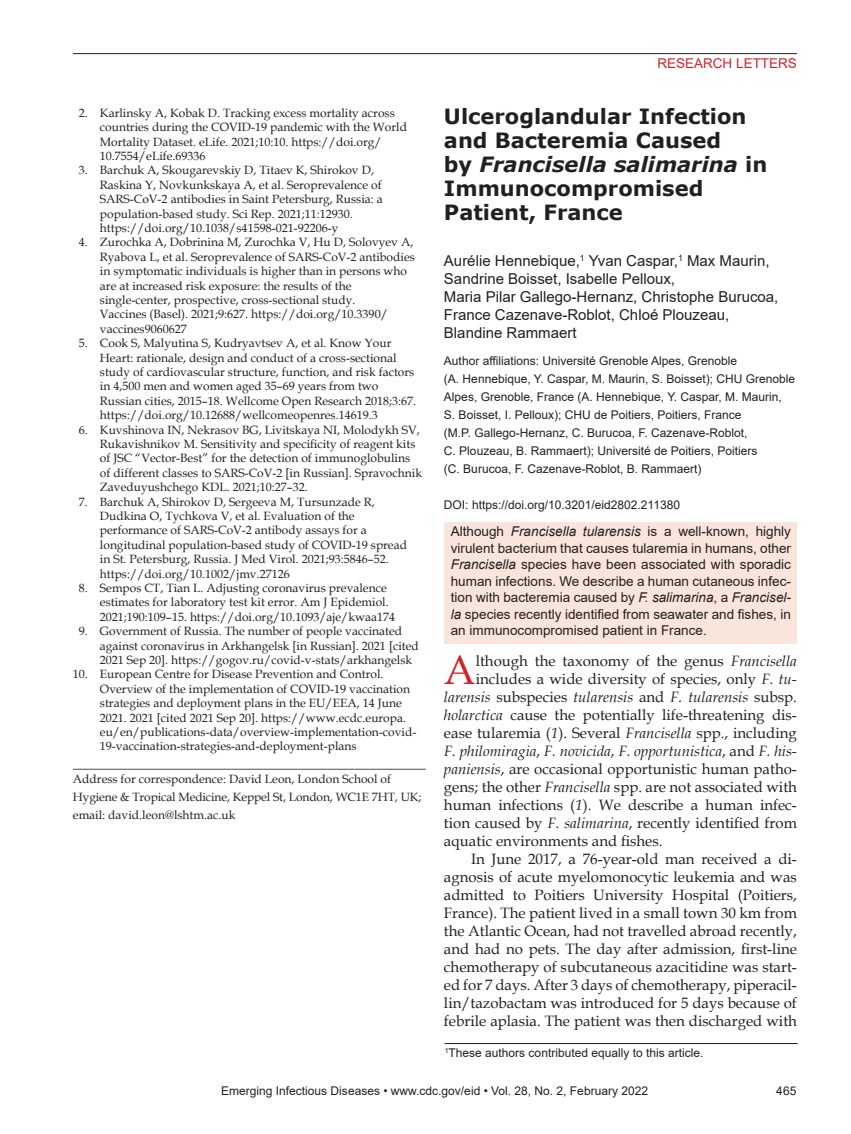
<style>
.page{position:relative;width:851px;height:1134px;background:#fff}
.page>*{position:absolute;margin:0;border:0;box-sizing:border-box;transform-origin:0 0}
.t1{font:40.8px "Book Antiqua";color:#d1232a}
.t2{font:700 21px/24px "Verdana";color:#231f20}
.t3{font:15px "Book Antiqua";color:#231f20}
.t4{font:15px/18px "Arial";color:#231f20}
.t5{font:italic 15px "Book Antiqua";color:#231f20}
.t6{font:13.5px/16.5px "Arial";color:#231f20;text-align:justify}
.t7{font:13.5px "Arial";color:#d1232a}
.t8{font:12px/14.4px "Book Antiqua";color:#231f20}
.t9{font:12px/18px "Arial";color:#231f20}
.s1{font-style:italic}
.s2{font-style:normal}
</style>
<div class="page">
<hr style="left:73px;top:53px;width:723px;height:1px;background:#231f20">
<hr style="left:73px;top:769px;width:353px;height:1px;background:#636366">
<div style="left:444px;top:522px;width:352px;height:121px;background:#f9e5dc"></div>
<hr style="left:444px;top:1043px;width:353px;height:1px;background:#231f20">
<p class="t8" style="left:100px;top:105px;width:308px;text-indent:-21px">2. Karlinsky A, Kobak D. Tracking excess mortality across countries during the COVID-19 pandemic with the World Mortality Dataset. eLife. 2021;10:10. https://doi.org/ 10.7554/eLife.69336</p>
<p class="t8" style="left:100px;top:163px;width:284px;text-indent:-21px">3. Barchuk A, Skougarevskiy D, Titaev K, Shirokov D, Raskina Y, Novkunkskaya A, et al. Seroprevalence of SARS-CoV-2 antibodies in Saint Petersburg, Russia: a population-based study. Sci Rep. 2021;11:12930. https://doi.org/10.1038/s41598-021-92206-y</p>
<p class="t8" style="left:100px;top:235px;width:316px;text-indent:-21px">4. Zurochka A, Dobrinina M, Zurochka V, Hu D, Solovyev A, Ryabova L, et al. Seroprevalence of SARS-CoV-2 antibodies in symptomatic individuals is higher than in persons who are at increased risk exposure: the results of the single-center, prospective, cross-sectional study.<br>Vaccines (Basel). 2021;9:627. https://doi.org/10.3390/ vaccines9060627</p>
<p class="t8" style="left:100px;top:336px;width:317px;text-indent:-21px">5. Cook S, Malyutina S, Kudryavtsev A, et al. Know Your Heart: rationale, design and conduct of a cross-sectional study of cardiovascular structure, function, and risk factors in 4,500 men and women aged 35–69 years from two Russian cities, 2015–18. Wellcome Open Research 2018;3:67. https://doi.org/10.12688/wellcomeopenres.14619.3</p>
<p class="t8" style="left:100px;top:422px;width:323px;text-indent:-21px">6. Kuvshinova IN, Nekrasov BG, Livitskaya NI, Molodykh SV, Rukavishnikov M. Sensitivity and specificity of reagent kits of JSC “Vector-Best” for the detection of immunoglobulins of different classes to SARS-CoV-2 [in Russian]. Spravochnik Zaveduyushchego KDL. 2021;10:27–32.</p>
<p class="t8" style="left:100px;top:494px;width:308px;text-indent:-21px">7. Barchuk A, Shirokov D, Sergeeva M, Tursunzade R, Dudkina O, Tychkova V, et al. Evaluation of the performance of SARS-CoV-2 antibody assays for a longitudinal population-based study of COVID-19 spread in St. Petersburg, Russia. J Med Virol. 2021;93:5846–52. https://doi.org/10.1002/jmv.27126</p>
<p class="t8" style="left:100px;top:580px;width:297px;text-indent:-21px">8. Sempos CT, Tian L. Adjusting coronavirus prevalence estimates for laboratory test kit error. Am J Epidemiol.<br>2021;190:109–15. https://doi.org/10.1093/aje/kwaa174</p>
<p class="t8" style="left:100px;top:624px;width:320px;text-indent:-21px">9. Government of Russia. The number of people vaccinated against coronavirus in Arkhangelsk [in Russian]. 2021 [cited<br>2021 Sep 20]. https://gogov.ru/covid-v-stats/arkhangelsk</p>
<p class="t8" style="left:100px;top:667px;width:318px;text-indent:-27px">10. European Centre for Disease Prevention and Control.<br>Overview of the implementation of COVID-19 vaccination strategies and deployment plans in the EU/EEA, 14 June 2021. 2021 [cited 2021 Sep 20]. https://www.ecdc.europa. eu/en/publications-data/overview-implementation-covid-19-vaccination-strategies-and-deployment-plans</p>
<p class="t8" style="left:73px;top:770px;width:350px;line-height:18px">Address for correspondence: David Leon, London School of<br>Hygiene &amp; Tropical Medicine, Keppel St, London, WC1E 7HT, UK; email: david.leon@lshtm.ac.uk</p>
<p class="t7" style="left:657px;top:54px;width:141px">RESEARCH LETTERS</p>
<h2 class="t2" style="left:444px;top:104px;width:325px">Ulceroglandular Infection and Bacteremia Caused<br>by <span class="s1">Francisella salimarina</span> in<br>Immunocompromised<br>Patient, France</h2>
<p class="t4" style="left:444px;top:252px;width:336px">Aurélie Hennebique,<sup>1</sup> Yvan Caspar,<sup>1</sup> Max Maurin, Sandrine Boisset, Isabelle Pelloux,<br>Maria Pilar Gallego-Hernanz, Christophe Burucoa, France Cazenave-Roblot, Chloé Plouzeau, Blandine Rammaert</p>
<p class="t9" style="left:444px;top:352px;width:353px">Author affiliations: Université Grenoble Alpes, Grenoble<br>(A. Hennebique, Y. Caspar, M. Maurin, S. Boisset); CHU Grenoble Alpes, Grenoble, France (A. Hennebique, Y. Caspar, M. Maurin, S. Boisset, I. Pelloux); CHU de Poitiers, Poitiers, France<br>(M.P. Gallego-Hernanz, C. Burucoa, F. Cazenave-Roblot,<br>C. Plouzeau, B. Rammaert); Université de Poitiers, Poitiers<br>(C. Burucoa, F. Cazenave-Roblot, B. Rammaert)</p>
<p class="t9" style="left:444px;top:496px;width:237px">DOI: https://doi.org/10.3201/eid2802.211380</p>
<p class="t6" style="left:451px;top:523px;width:342px">Although <span class="s1">Francisella tularensis</span> is a well-known, highly virulent bacterium that causes tularemia in humans, other <span class="s1">Francisella</span> species have been associated with sporadic human infections. We describe a human cutaneous infec&shy;tion with bacteremia caused by <span class="s1">F. salimarina</span>, a <span class="s1">Francisel&shy;la</span> species recently identified from seawater and fishes, in an immunocompromised patient in France.</p>
<h1 class="t1" style="left:444px;top:642px;width:33px">A</h1>
<p class="t3" style="left:475px;top:650px;width:323px">lthough the taxonomy of the genus <span class="s1">Francisella</span></p>
<p class="t3" style="left:475px;top:668px;width:323px">includes a wide diversity of species, only <span class="s1">F. tu-</span></p>
<p class="t5" style="left:444px;top:686px;width:354px">larensis <span class="s2">subspecies</span> tularensis <span class="s2">and</span> F. tularensis <span class="s2">subsp.</span></p>
<p class="t3" style="left:444px;top:704px;width:354px"><span class="s1">holarctica</span> cause the potentially life-threatening dis-</p>
<p class="t3" style="left:444px;top:722px;width:354px">ease tularemia (<span class="s1">1</span>). Several <span class="s1">Francisella</span> spp., including</p>
<p class="t5" style="left:444px;top:740px;width:354px">F. philomiragia<span class="s2">,</span> F. novicida<span class="s2">,</span> F. opportunistica<span class="s2">, and</span> F. his-</p>
<p class="t3" style="left:444px;top:758px;width:354px"><span class="s1">paniensis</span>, are occasional opportunistic human patho-</p>
<p class="t3" style="left:444px;top:776px;width:354px">gens; the other <span class="s1">Francisella</span> spp. are not associated with</p>
<p class="t3" style="left:444px;top:794px;width:354px">human infections (<span class="s1">1</span>). We describe a human infec-</p>
<p class="t3" style="left:444px;top:812px;width:354px">tion caused by <span class="s1">F. salimarina</span>, recently identified from</p>
<p class="t3" style="left:444px;top:830px;width:220px">aquatic environments and fishes.</p>
<p class="t3" style="left:471px;top:848px;width:327px">In June 2017, a 76-year-old man received a di-</p>
<p class="t3" style="left:444px;top:866px;width:354px">agnosis of acute myelomonocytic leukemia and was</p>
<p class="t3" style="left:444px;top:884px;width:354px">admitted to Poitiers University Hospital (Poitiers,</p>
<p class="t3" style="left:444px;top:902px;width:354px">France). The patient lived in a small town 30 km from</p>
<p class="t3" style="left:444px;top:920px;width:354px">the Atlantic Ocean, had not travelled abroad recently,</p>
<p class="t3" style="left:444px;top:938px;width:354px">and had no pets. The day after admission, first-line</p>
<p class="t3" style="left:444px;top:956px;width:354px">chemotherapy of subcutaneous azacitidine was start-</p>
<p class="t3" style="left:444px;top:974px;width:354px">ed for 7 days. After 3 days of chemotherapy, piperacil-</p>
<p class="t3" style="left:444px;top:992px;width:354px">lin/tazobactam was introduced for 5 days because of</p>
<p class="t3" style="left:444px;top:1010px;width:354px">febrile aplasia. The patient was then discharged with</p>
<p class="t9" style="left:444px;top:1044px;width:260px"><sup>1</sup>These authors contributed equally to this article.</p>
<p class="t9" style="left:221px;top:1082px;width:428px">Emerging Infectious Diseases • www.cdc.gov/eid • Vol. 28, No. 2, February 2022</p>
<p class="t9" style="left:776px;top:1082px;width:22px">465</p>
</div>
